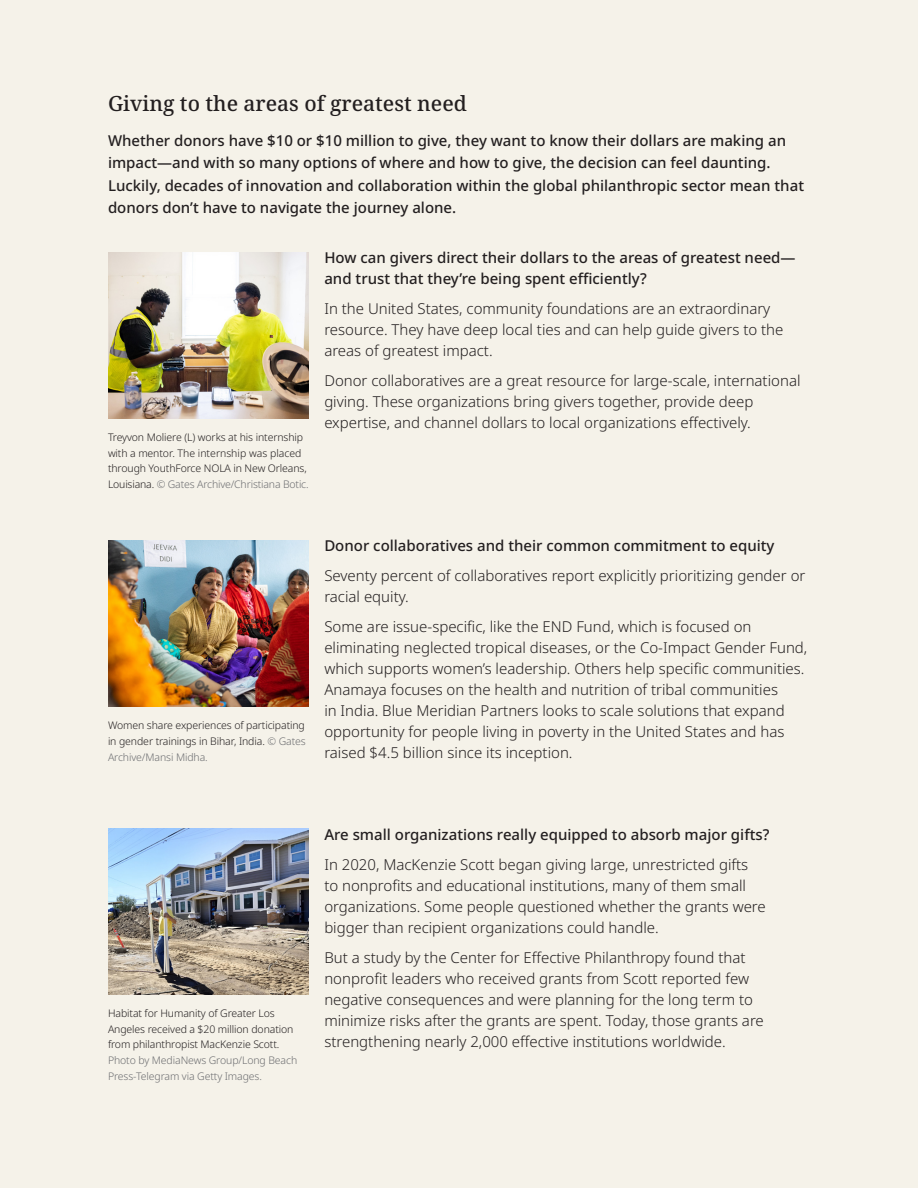
<style>
.page{position:relative;width:918px;height:1188px;background:#f5f2e9}
.page>*{position:absolute;margin:0;border:0;box-sizing:border-box;transform-origin:0 0}
.Header_02{font:500 21px "Noto Serif";color:#231f20}
.Body_Copy_Callout_Box{font:300 15px/21px "Noto Sans";color:#231f20}
.Intro_paragraph{font:500 15px/22.5px "Noto Sans";color:#231f20}
.Callout_Box_Header{font:500 15px/21px "Noto Sans";color:#231f20}
.Photo_credit{font:300 10.5px/15.8px "Noto Sans";letter-spacing:-.01em;color:#231f20}
.s1{color:#6c6d70}
</style>
<div class="page">
<img style="left:108px;top:540px;width:201px;height:167px">
<img style="left:108px;top:828px;width:201px;height:167px">
<img style="left:108px;top:252px;width:201px;height:166px">
<p class="Header_02" style="left:108px;top:89px;width:360px">Giving to the areas of greatest need</p>
<p class="Intro_paragraph" style="left:108px;top:129px;width:698px">Whether donors have $10 or $10 million to give, they want to know their dollars are making an impact—and with so many options of where and how to give, the decision can feel daunting.<br>Luckily, decades of innovation and collaboration within the global philanthropic sector mean that donors don’t have to navigate the journey alone.</p>
<p class="Photo_credit" style="left:108px;top:430px;width:202px">Treyvon Moliere (L) works at his internship with a mentor. The internship was placed through YouthForce NOLA in New Orleans, Louisiana. <span class="s1">© Gates Archive/Christiana Botic.</span></p>
<p class="Callout_Box_Header" style="left:324px;top:247px;width:473px">How can givers direct their dollars to the areas of greatest need— and trust that they’re being spent efficiently?</p>
<p class="Body_Copy_Callout_Box" style="left:324px;top:298px;width:461px">In the United States, community foundations are an extraordinary resource. They have deep local ties and can help guide givers to the areas of greatest impact.</p>
<p class="Body_Copy_Callout_Box" style="left:324px;top:370px;width:478px">Donor collaboratives are a great resource for large-scale, international giving. These organizations bring givers together, provide deep expertise, and channel dollars to local organizations effectively.</p>
<p class="Photo_credit" style="left:108px;top:718px;width:199px;text-align:justify">Women share experiences of participating in gender trainings in Bihar, India. <span class="s1">© Gates Archive/Mansi Midha.</span></p>
<p class="Callout_Box_Header" style="left:324px;top:535px;width:452px">Donor collaboratives and their common commitment to equity</p>
<p class="Body_Copy_Callout_Box" style="left:324px;top:565px;width:483px">Seventy percent of collaboratives report explicitly prioritizing gender or racial equity.</p>
<p class="Body_Copy_Callout_Box" style="left:324px;top:616px;width:485px">Some are issue-specific, like the END Fund, which is focused on eliminating neglected tropical diseases, or the Co-Impact Gender Fund, which supports women’s leadership. Others help specific communities.<br>Anamaya focuses on the health and nutrition of tribal communities<br>in India. Blue Meridian Partners looks to scale solutions that expand opportunity for people living in poverty in the United States and has raised $4.5 billion since its inception.</p>
<p class="Photo_credit" style="left:108px;top:1006px;width:191px">Habitat for Humanity of Greater Los Angeles received a $20 million donation from philanthropist MacKenzie Scott.<br><span class="s1">Photo by MediaNews Group/Long Beach Press-Telegram via Getty Images.</span></p>
<p class="Callout_Box_Header" style="left:324px;top:824px;width:447px">Are small organizations really equipped to absorb major gifts?</p>
<p class="Body_Copy_Callout_Box" style="left:324px;top:854px;width:443px">In 2020, MacKenzie Scott began giving large, unrestricted gifts to nonprofits and educational institutions, many of them small organizations. Some people questioned whether the grants were bigger than recipient organizations could handle.</p>
<p class="Body_Copy_Callout_Box" style="left:324px;top:947px;width:441px">But a study by the Center for Effective Philanthropy found that nonprofit leaders who received grants from Scott reported few negative consequences and were planning for the long term to minimize risks after the grants are spent. Today, those grants are strengthening nearly 2,000 effective institutions worldwide.</p>
</div>
